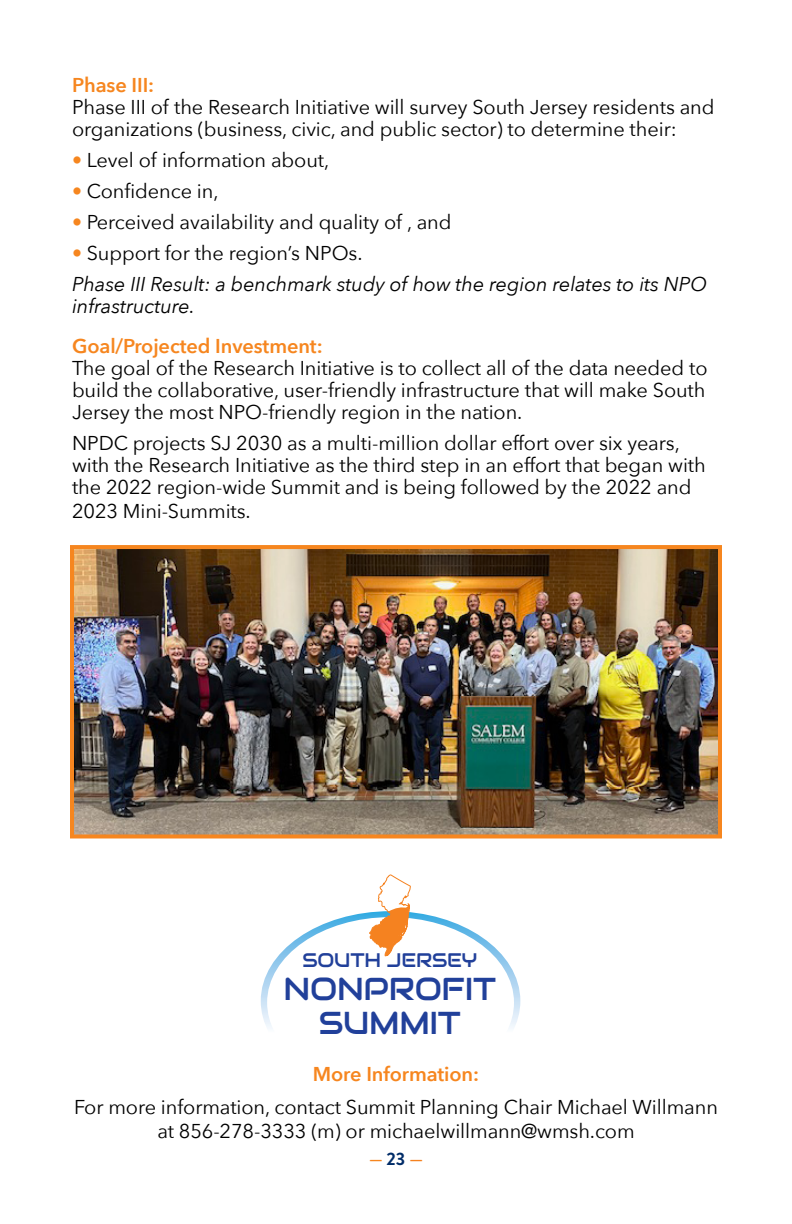
<style>
.page{position:relative;width:792px;height:1224px;background:#fff}
.page>*{position:absolute;margin:0;border:0;box-sizing:border-box;transform-origin:0 0}
.t1{font:31.6px/33.2px "Audiowide";letter-spacing:-.01em;color:#21409a;text-align:center}
.t2{font:20px/22px "Avenir Next";letter-spacing:-.005em;color:#000}
.t3{font:italic 20px/31px "Avenir Next";letter-spacing:-.005em;color:#000}
.t4{font:600 20px "Avenir Next";letter-spacing:-.005em;color:#f6861f}
.t5{font:19.6px "Audiowide";letter-spacing:-.01em;color:#21409a}
.t6{font:700 18px "Brandon Grotesque";color:#002c68}
.s1{color:#f6861f}
.s2{font-style:normal;color:#f6861f}
.s3{font-style:normal}
.s4{color:#f58220}
</style>
<div class="page">
<svg style="left:70px;top:838px;width:450px;height:190px"></svg>
<img style="left:75px;top:550px;width:642px;height:283px">
<div style="left:70px;top:545px;width:652px;height:293px;border:4px solid #f6861f"></div>
<p class="t4" style="left:72px;top:68px;width:84px">Phase III:</p>
<p class="t2" style="left:72px;top:95px;width:644px">Phase III of the Research Initiative will survey South Jersey residents and organizations (business, civic, and public sector) to determine their:</p>
<p class="t2" style="left:72px;top:148px;width:259px"><span class="s1">•</span> Level of information about,</p>
<p class="t2" style="left:72px;top:179px;width:148px"><span class="s1">•</span> Confidence in,</p>
<p class="t2" style="left:72px;top:210px;width:381px"><span class="s1">•</span> Perceived availability and quality of , and</p>
<p class="t3" style="left:72px;top:237px;width:637px"><span class="s2">•</span> <span class="s3">Support for the region’s NPOs.<br></span>Phase III Result: a benchmark study of how the region relates to its NPO</p>
<p class="t3" style="left:72px;top:290px;width:124px">infrastructure.</p>
<p class="t4" style="left:72px;top:329px;width:252px">Goal/Projected Investment:</p>
<p class="t2" style="left:72px;top:356px;width:637px;text-align:justify">The goal of the Research Initiative is to collect all of the data needed to build the collaborative, user-friendly infrastructure that will make South Jersey the most NPO-friendly region in the nation.</p>
<p class="t2" style="left:72px;top:431px;width:635px">NPDC projects SJ 2030 as a multi-million dollar effort over six years, with the Research Initiative as the third step in an effort that began with the 2022 region-wide Summit and is being followed by the 2022 and</p>
<p class="t2" style="left:72px;top:499px;width:180px">2023 Mini-Summits.</p>
<p class="t5" style="left:303px;top:948px;width:176px">SOUTH JERSEY</p>
<h1 class="t1" style="left:284px;top:973px;width:214px">NONPROFIT<br>SUMMIT</h1>
<p class="t4" style="left:313px;top:1057px;width:168px">More Information:</p>
<p class="t2" style="left:74px;top:1094px;width:645px;line-height:24px;text-align:center">For more information, contact Summit Planning Chair Michael Willmann at 856-278-3333 (m) or michaelwillmann@wmsh.com</p>
<p class="t6" style="left:369px;top:1146px;width:55px"><span class="s1">—</span> 23 <span class="s4">—</span></p>
</div>
